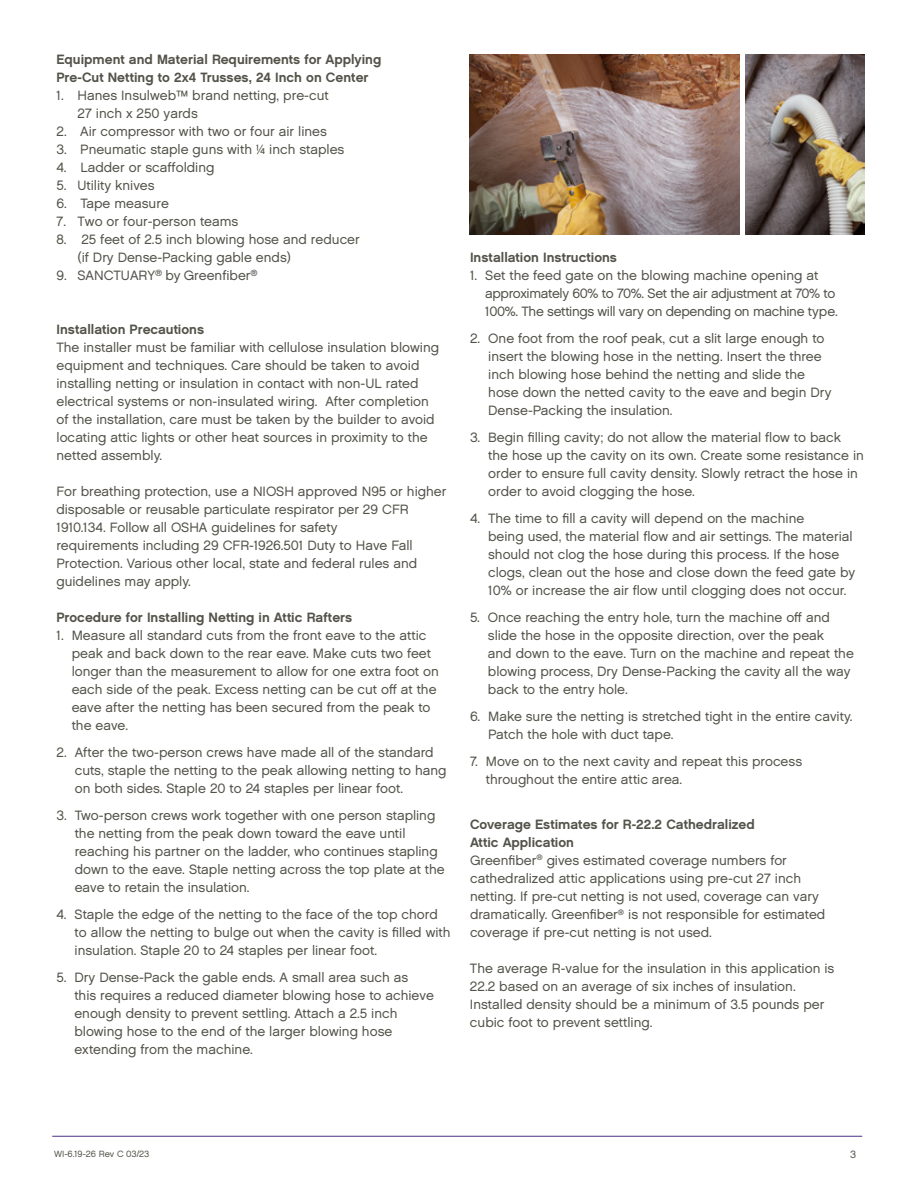
<style>
.page{position:relative;width:918px;height:1188px;background:#fff}
.page>*{position:absolute;margin:0;border:0;box-sizing:border-box;transform-origin:0 0}
.t1{font:13.5px/18px "Chalet London Nineteen Sixty";color:#54534a}
.t2{font:13.5px/18px "Chalet New York Nineteen Sixty";color:#54534a}
.t3{font:13.5px/18px "Chalet London Nineteen Sixty";letter-spacing:-.025em;color:#54534a}
.t4{font:10.5px "Chalet London Nineteen Sixty";color:#54534a}
.t5{font:9px "Chalet London Nineteen Sixty";color:#54534a}
</style>
<div class="page">
<img style="left:470px;top:54px;width:270px;height:181px">
<img style="left:745px;top:54px;width:120px;height:181px">
<hr style="left:52px;top:1136px;width:810px;height:1px;background:#4f2e87">
<p class="t2" style="left:56px;top:50px;width:326px">Equipment and Material Requirements for Applying<br>Pre-Cut Netting to 2x4 Trusses, 24 Inch on Center</p>
<p class="t1" style="left:78px;top:86px;width:253px;text-indent:-21px">1. Hanes Insulweb™ brand netting, pre-cut<br>27 inch x 250 yards</p>
<p class="t1" style="left:56px;top:122px;width:272px">2. Air compressor with two or four air lines</p>
<p class="t1" style="left:56px;top:140px;width:289px">3. Pneumatic staple guns with ¼ inch staples</p>
<p class="t1" style="left:56px;top:158px;width:160px">4. Ladder or scaffolding</p>
<p class="t1" style="left:56px;top:176px;width:100px">5. Utility knives</p>
<p class="t1" style="left:56px;top:194px;width:114px">6. Tape measure</p>
<p class="t1" style="left:56px;top:212px;width:183px">7. Two or four-person teams</p>
<p class="t1" style="left:78px;top:230px;width:284px;text-indent:-21px">8. 25 feet of 2.5 inch blowing hose and reducer (if Dry Dense-Packing gable ends)</p>
<p class="t1" style="left:56px;top:266px;width:203px">9. SANCTUARY<sup>®</sup> by Greenfiber<sup>®</sup></p>
<p class="t2" style="left:56px;top:320px;width:149px">Installation Precautions</p>
<p class="t1" style="left:56px;top:338px;width:384px">The installer must be familiar with cellulose insulation blowing equipment and techniques. Care should be taken to avoid installing netting or insulation in contact with non-UL rated electrical systems or non-insulated wiring. After completion of the installation, care must be taken by the builder to avoid locating attic lights or other heat sources in proximity to the netted assembly.</p>
<p class="t1" style="left:56px;top:482px;width:391px">For breathing protection, use a NIOSH approved N95 or higher disposable or reusable particulate respirator per 29 CFR 1910.134. Follow all OSHA guidelines for safety<br>requirements including 29 CFR-1926.501 Duty to Have Fall Protection. Various other local, state and federal rules and guidelines may apply.</p>
<p class="t2" style="left:56px;top:608px;width:297px">Procedure for Installing Netting in Attic Rafters</p>
<p class="t1" style="left:72px;top:626px;width:369px;text-indent:-15px">1. Measure all standard cuts from the front eave to the attic peak and back down to the rear eave. Make cuts two feet longer than the measurement to allow for one extra foot on each side of the peak. Excess netting can be cut off at the eave after the netting has been secured from the peak to the eave.</p>
<p class="t1" style="left:75px;top:743px;width:373px;text-indent:-18px">2. After the two-person crews have made all of the standard cuts, staple the netting to the peak allowing netting to hang on both sides. Staple 20 to 24 staples per linear foot.</p>
<p class="t1" style="left:75px;top:806px;width:372px;text-indent:-18px">3. Two-person crews work together with one person stapling the netting from the peak down toward the eave until reaching his partner on the ladder, who continues stapling down to the eave. Staple netting across the top plate at the eave to retain the insulation.</p>
<p class="t1" style="left:75px;top:905px;width:377px;text-indent:-18px">4. Staple the edge of the netting to the face of the top chord to allow the netting to bulge out when the cavity is filled with insulation. Staple 20 to 24 staples per linear foot.</p>
<p class="t1" style="left:74px;top:968px;width:361px;text-indent:-18px">5. Dry Dense-Pack the gable ends. A small area such as<br>this requires a reduced diameter blowing hose to achieve enough density to prevent settling. Attach a 2.5 inch blowing hose to the end of the larger blowing hose extending from the machine.</p>
<p class="t2" style="left:470px;top:248px;width:149px">Installation Instructions</p>
<p class="t3" style="left:485px;top:266px;width:354px;text-indent:-15px">1. Set the feed gate on the blowing machine opening at approximately 60% to 70%. Set the air adjustment at 70% to<br>100%. The settings will vary on depending on machine type.</p>
<p class="t1" style="left:488px;top:329px;width:345px;text-indent:-18px">2. One foot from the roof peak, cut a slit large enough to insert the blowing hose in the netting. Insert the three inch blowing hose behind the netting and slide the hose down the netted cavity to the eave and begin Dry Dense-Packing the insulation.</p>
<p class="t1" style="left:488px;top:428px;width:377px;text-indent:-18px">3. Begin filling cavity; do not allow the material flow to back the hose up the cavity on its own. Create some resistance in order to ensure full cavity density. Slowly retract the hose in order to avoid clogging the hose.</p>
<p class="t1" style="left:488px;top:509px;width:369px;text-indent:-18px">4. The time to fill a cavity will depend on the machine<br>being used, the material flow and air settings. The material should not clog the hose during this process. If the hose clogs, clean out the hose and close down the feed gate by 10% or increase the air flow until clogging does not occur.</p>
<p class="t1" style="left:488px;top:608px;width:368px;text-indent:-18px">5. Once reaching the entry hole, turn the machine off and slide the hose in the opposite direction, over the peak<br>and down to the eave. Turn on the machine and repeat the blowing process, Dry Dense-Packing the cavity all the way back to the entry hole.</p>
<p class="t1" style="left:488px;top:707px;width:366px;text-indent:-18px">6. Make sure the netting is stretched tight in the entire cavity.<br>Patch the hole with duct tape.</p>
<p class="t1" style="left:486px;top:752px;width:318px;text-indent:-16px">7. Move on to the next cavity and repeat this process throughout the entire attic area.</p>
<p class="t2" style="left:470px;top:815px;width:286px">Coverage Estimates for R-22.2 Cathedralized<br>Attic Application</p>
<p class="t1" style="left:470px;top:851px;width:357px">Greenfiber<sup>®</sup> gives estimated coverage numbers for cathedralized attic applications using pre-cut 27 inch netting. If pre-cut netting is not used, coverage can vary dramatically. Greenfiber<sup>®</sup> is not responsible for estimated coverage if pre-cut netting is not used.</p>
<p class="t1" style="left:470px;top:959px;width:366px">The average R-value for the insulation in this application is 22.2 based on an average of six inches of insulation.<br>Installed density should be a minimum of 3.5 pounds per cubic foot to prevent settling.</p>
<p class="t5" style="left:54px;top:1149px;width:97px">WI-6.19-26 Rev C 03/23</p>
<p class="t4" style="left:850px;top:1148px;width:7px">3</p>
</div>
